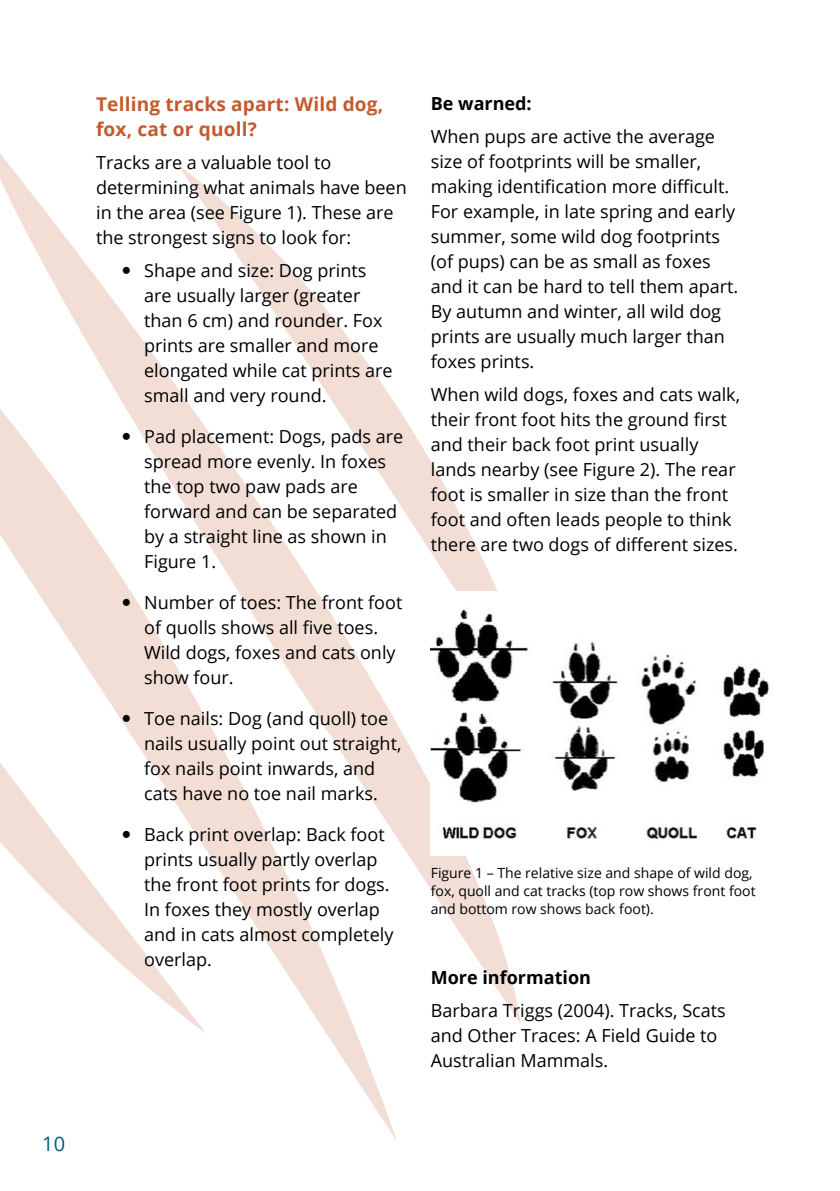
<style>
.page{position:relative;width:840px;height:1191px;background:#fff}
.page>*{position:absolute;margin:0;border:0;box-sizing:border-box;transform-origin:0 0}
.t1{font:20px "Open Sans";color:#00597e}
.t2{font:700 19px/25px "Open Sans";letter-spacing:.01em;color:#c35a2c}
.t3{font:18px/25px "Open Sans";color:#000}
.t4{font:700 18px "Open Sans";color:#000}
.t5{font:14px/18px "Open Sans";color:#000}
</style>
<div class="page">
<svg style="left:0;top:154px;width:520px;height:869px"></svg>
<svg style="left:0;top:176px;width:397px;height:965px"></svg>
<svg style="left:0;top:482px;width:206px;height:551px"></svg>
<img style="left:430px;top:591px;width:342px;height:264px">
<svg style="left:123px;top:266px;width:7px;height:8px"></svg>
<svg style="left:123px;top:432px;width:7px;height:8px"></svg>
<svg style="left:123px;top:598px;width:7px;height:8px"></svg>
<svg style="left:123px;top:714px;width:7px;height:8px"></svg>
<svg style="left:123px;top:830px;width:7px;height:8px"></svg>
<p class="t1" style="left:42px;top:1129px;width:24px">10</p>
<p class="t2" style="left:96px;top:91px;width:288px">Telling tracks apart: Wild dog, fox, cat or quoll?</p>
<p class="t3" style="left:96px;top:149px;width:312px">Tracks are a valuable tool to determining what animals have been in the area (see Figure 1). These are the strongest signs to look for:</p>
<p class="t3" style="left:144px;top:257px;width:250px">Shape and size: Dog prints are usually larger (greater than 6 cm) and rounder. Fox prints are smaller and more elongated while cat prints are small and very round.</p>
<p class="t3" style="left:144px;top:423px;width:260px">Pad placement: Dogs, pads are spread more evenly. In foxes the top two paw pads are forward and can be separated by a straight line as shown in<br>Figure 1.</p>
<p class="t3" style="left:144px;top:589px;width:259px">Number of toes: The front foot of quolls shows all five toes.<br>Wild dogs, foxes and cats only show four.</p>
<p class="t3" style="left:144px;top:705px;width:259px">Toe nails: Dog (and quoll) toe nails usually point out straight, fox nails point inwards, and cats have no toe nail marks.</p>
<p class="t3" style="left:144px;top:821px;width:250px">Back print overlap: Back foot prints usually partly overlap the front foot prints for dogs.<br>In foxes they mostly overlap and in cats almost completely overlap.</p>
<p class="t4" style="left:430px;top:91px;width:102px">Be warned:</p>
<p class="t3" style="left:430px;top:123px;width:309px">When pups are active the average size of footprints will be smaller, making identification more difficult.<br>For example, in late spring and early summer, some wild dog footprints (of pups) can be as small as foxes and it can be hard to tell them apart.<br>By autumn and winter, all wild dog prints are usually much larger than foxes prints.</p>
<p class="t3" style="left:430px;top:381px;width:310px">When wild dogs, foxes and cats walk, their front foot hits the ground first and their back foot print usually lands nearby (see Figure 2). The rear foot is smaller in size than the front foot and often leads people to think there are two dogs of different sizes.</p>
<p class="t5" style="left:430px;top:863px;width:326px">Figure 1 – The relative size and shape of wild dog, fox, quoll and cat tracks (top row shows front foot and bottom row shows back foot).</p>
<p class="t4" style="left:430px;top:965px;width:162px">More information</p>
<p class="t3" style="left:430px;top:997px;width:296px">Barbara Triggs (2004). Tracks, Scats and Other Traces: A Field Guide to<br>Australian Mammals.</p>
</div>
